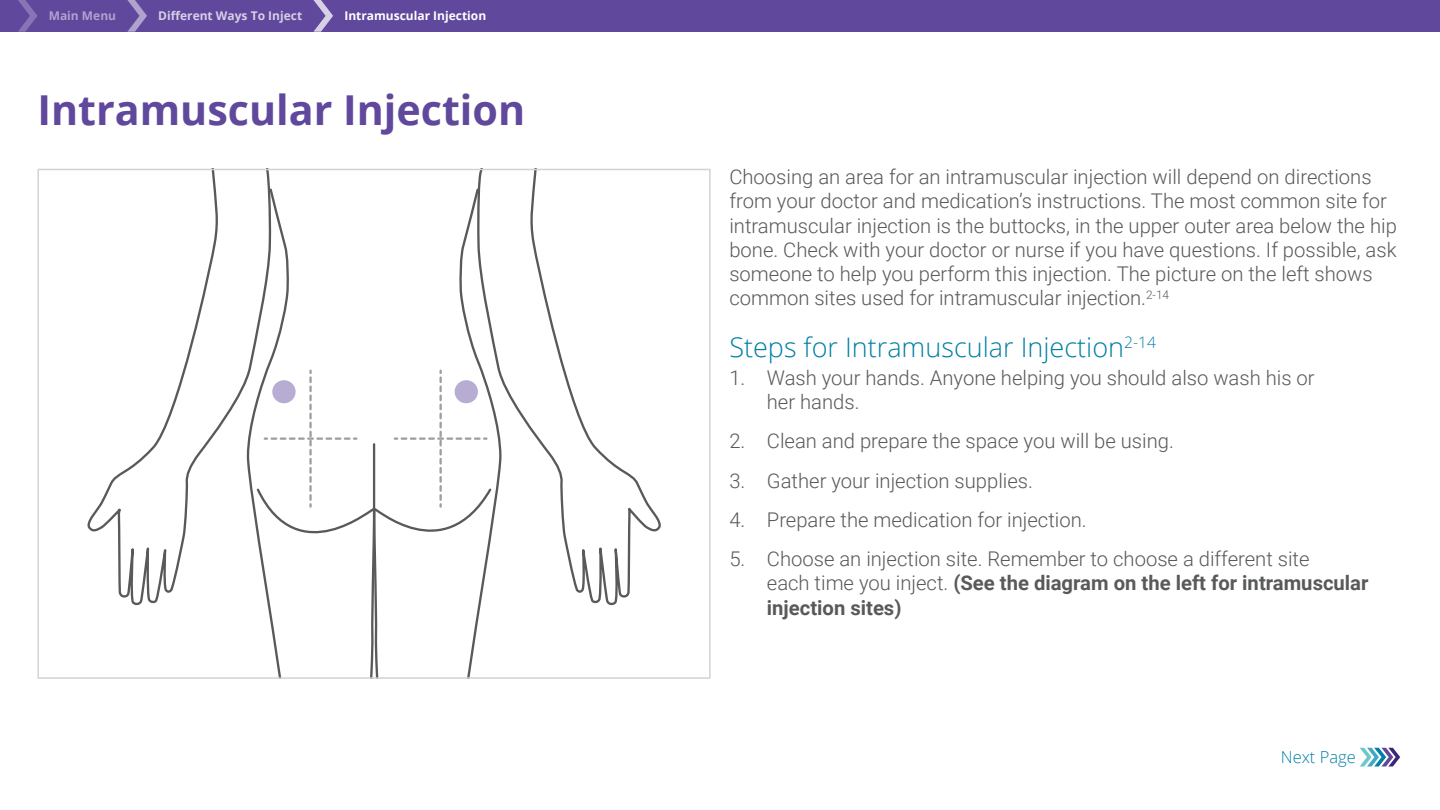
<style>
.page{position:relative;width:1440px;height:810px;background:#fff}
.page>*{position:absolute;margin:0;border:0;box-sizing:border-box;transform-origin:0 0}
.Page_Title{font:700 41.25px "Open Sans";color:#60489d}
.Heading_1{font:300 27px "Open Sans";color:#0080a4}
.Main_Text{font:300 20.25px/24.3px "Roboto";color:#58595b}
.t1{font:300 16.5px "Open Sans";color:#0080a4}
.t2{font:700 12px "Open Sans";color:#fff}
.s1{font-weight:700}
</style>
<div class="page">
<div style="left:0;top:0;width:1440px;height:32px;background:#60489d"></div>
<svg style="left:18px;top:0;width:19px;height:32px"></svg>
<svg style="left:127px;top:0;width:20px;height:32px"></svg>
<svg style="left:313px;top:0;width:20px;height:32px"></svg>
<svg style="left:1360px;top:748px;width:40px;height:19px"></svg>
<svg style="left:87px;top:172px;width:183px;height:434px"></svg>
<svg style="left:246px;top:187px;width:66px;height:419px"></svg>
<svg style="left:478px;top:172px;width:183px;height:434px"></svg>
<svg style="left:439px;top:187px;width:64px;height:419px"></svg>
<svg style="left:255px;top:371px;width:238px;height:305px"></svg>
<div style="left:272px;top:380px;width:24px;height:23px;background:#b7add3;border-radius:50%"></div>
<div style="left:455px;top:380px;width:23px;height:23px;background:#b7add3;border-radius:50%"></div>
<div style="left:38px;top:169px;width:673px;height:510px;border:2px solid #d1d3d4"></div>
<p class="t2" style="left:49px;top:8px;width:69px">Main Menu</p>
<p class="t2" style="left:158px;top:8px;width:145px">Different Ways To Inject</p>
<p class="t2" style="left:344px;top:8px;width:143px">Intramuscular Injection</p>
<p class="Page_Title" style="left:38px;top:81px;width:489px">Intramuscular Injection</p>
<p class="Main_Text" style="left:729px;top:164px;width:669px">Choosing an area for an intramuscular injection will depend on directions from your doctor and medication’s instructions. The most common site for intramuscular injection is the buttocks, in the upper outer area below the hip bone. Check with your doctor or nurse if you have questions. If possible, ask someone to help you perform this injection. The picture on the left shows common sites used for intramuscular injection.<sup>2-14</sup></p>
<p class="Heading_1" style="left:729px;top:328px;width:428px">Steps for Intramuscular Injection<sup>2-14</sup></p>
<p class="Main_Text" style="left:767px;top:365px;width:549px;text-indent:-38px">1. Wash your hands. Anyone helping you should also wash his or her hands.</p>
<p class="Main_Text" style="left:729px;top:428px;width:446px">2. Clean and prepare the space you will be using.</p>
<p class="Main_Text" style="left:729px;top:467px;width:305px">3. Gather your injection supplies.</p>
<p class="Main_Text" style="left:729px;top:507px;width:359px">4. Prepare the medication for injection.</p>
<p class="Main_Text" style="left:767px;top:546px;width:603px;text-indent:-38px">5. Choose an injection site. Remember to choose a different site<br>each time you inject. <span class="s1">(See the diagram on the left for intramuscular injection sites)</span></p>
<p class="t1" style="left:1281px;top:746px;width:77px">Next Page</p>
</div>
